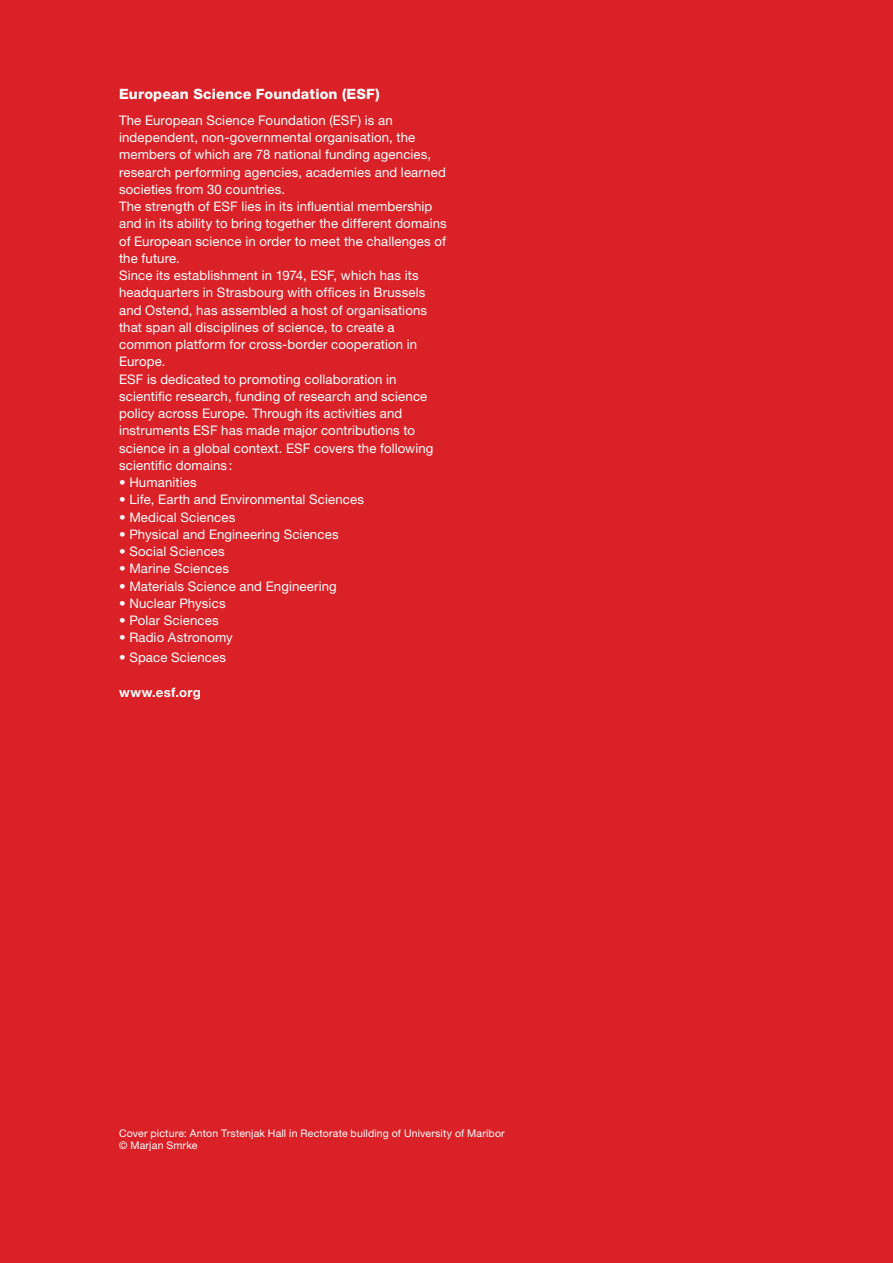
<style>
.page{position:relative;width:893px;height:1263px;background:#da2128}
.page>*{position:absolute;margin:0;border:0;box-sizing:border-box;transform-origin:0 0}
.t1{font:800 14.25px "Helvetica Neue LT Std";letter-spacing:.01em;color:#fff}
.t2{font:13.2px/17.2px "Helvetica Neue LT Std";letter-spacing:.01em;color:#fff}
.t3{font:700 13.2px "Helvetica Neue LT Std";letter-spacing:.025em;color:#fff}
.t4{font:10.5px/12px "Helvetica Neue LT Std";letter-spacing:.02em;color:#fff}
</style>
<div class="page">
<p class="t1" style="left:119px;top:85px;width:262px">European Science Foundation (ESF)</p>
<p class="t2" style="left:119px;top:111px;width:329px">The European Science Foundation (ESF) is an independent, non-governmental organisation, the members of which are 78 national funding agencies, research performing agencies, academies and learned societies from 30 countries.<br>The strength of ESF lies in its influential membership and in its ability to bring together the different domains of European science in order to meet the challenges of the future.<br>Since its establishment in 1974, ESF, which has its headquarters in Strasbourg with offices in Brussels and Ostend, has assembled a host of organisations that span all disciplines of science, to create a common platform for cross-border cooperation in Europe.<br>ESF is dedicated to promoting collaboration in scientific research, funding of research and science policy across Europe. Through its activities and instruments ESF has made major contributions to science in a global context. ESF covers the following scientific domains:</p>
<p class="t2" style="left:119px;top:474px;width:79px">• Humanities</p>
<p class="t2" style="left:119px;top:491px;width:247px">• Life, Earth and Environmental Sciences</p>
<p class="t2" style="left:119px;top:508px;width:118px">• Medical Sciences</p>
<p class="t2" style="left:119px;top:525px;width:221px">• Physical and Engineering Sciences</p>
<p class="t2" style="left:119px;top:543px;width:107px">• Social Sciences</p>
<p class="t2" style="left:119px;top:560px;width:111px">• Marine Sciences</p>
<p class="t2" style="left:119px;top:577px;width:219px">• Materials Science and Engineering</p>
<p class="t2" style="left:119px;top:594px;width:108px">• Nuclear Physics</p>
<p class="t2" style="left:119px;top:612px;width:101px">• Polar Sciences</p>
<p class="t2" style="left:119px;top:629px;width:115px">• Radio Astronomy</p>
<p class="t2" style="left:119px;top:649px;width:109px">• Space Sciences</p>
<p class="t3" style="left:119px;top:684px;width:83px">www.esf.org</p>
<p class="t4" style="left:119px;top:1127px;width:387px">Cover picture: Anton Trstenjak Hall in Rectorate building of University of Maribor © Marjan Smrke</p>
</div>
